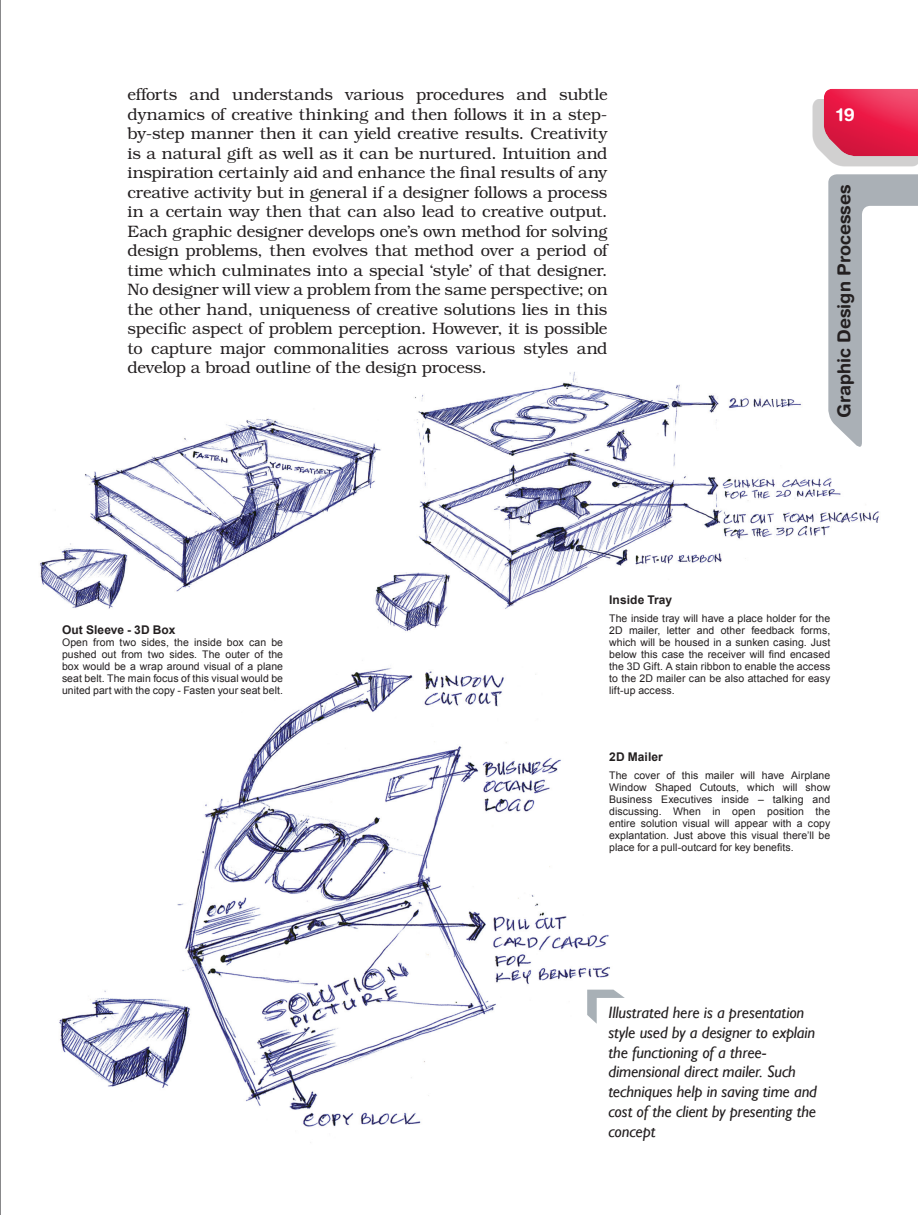
<style>
.page{position:relative;width:918px;height:1215px;background:#fff}
.page>*{position:absolute;margin:0;border:0;box-sizing:border-box;transform-origin:0 0}
.t1{font:700 18px "Helvetica Rounded LT Std";color:#231f20}
.t2{font:700 18px "Helvetica Rounded LT Std";color:#fff}
.t3{font:300 16.5px/19.5px "Bookman Std";letter-spacing:-.02em;color:#231f20;text-align:justify}
.t4{font:italic 16.5px/19.8px "Gill Sans";letter-spacing:-.01em;color:#231f20}
.t5{font:700 12px "Arial";letter-spacing:.01em;color:#231f20}
.t6{font:10.5px/12px "Arial";letter-spacing:.005em;color:#231f20;text-align:justify}
</style>
<div class="page">
<svg style="left:828px;top:174px;width:90px;height:198px"></svg>
<div style="left:813px;top:99px;width:105px;height:67px;background:#231f20;opacity:.21"></div>
<div style="left:824px;top:88px;width:94px;height:70px;background:#231f20;opacity:.22"></div>
<hr style="left:0;top:0;width:1px;height:1215px;background:#616164">
<img style="left:39px;top:372px;width:840px;height:260px">
<img style="left:59px;top:668px;width:555px;height:475px">
<svg style="left:587px;top:990px;width:38px;height:34px"></svg>
<p class="t3" style="left:128px;top:85px;width:482px">efforts and understands various procedures and subtle dynamics of creative thinking and then follows it in a step&shy;by-step manner then it can yield creative results. Creativity is a natural gift as well as it can be nurtured. Intuition and inspiration certainly aid and enhance the final results of any creative activity but in general if a designer follows a process in a certain way then that can also lead to creative output.<br>Each graphic designer develops one’s own method for solving design problems, then evolves that method over a period of time which culminates into a special ‘style’ of that designer.<br>No designer will view a problem from the same perspective; on the other hand, uniqueness of creative solutions lies in this specific aspect of problem perception. However, it is possible to capture major commonalities across various styles and develop a broad outline of the design process.</p>
<p class="t2" style="left:837px;top:103px;width:20px">19</p>
<p class="t1" style="left:833px;top:418px;width:235px;rotate:-90deg">Graphic Design Processes</p>
<p class="t5" style="left:62px;top:622px;width:115px">Out Sleeve - 3D Box</p>
<p class="t6" style="left:62px;top:636px;width:223px">Open from two sides, the inside box can be pushed out from two sides. The outer of the box would be a wrap around visual of a plane seat belt. The main focus of this visual would be united part with the copy - Fasten your seat belt.</p>
<p class="t5" style="left:609px;top:592px;width:64px">Inside Tray</p>
<p class="t6" style="left:609px;top:612px;width:223px">The inside tray will have a place holder for the 2D mailer, letter and other feedback forms, which will be housed in a sunken casing. Just below this case the receiver will find encased the 3D Gift. A stain ribbon to enable the access to the 2D mailer can be also attached for easy lift-up access.</p>
<p class="t5" style="left:609px;top:749px;width:55px">2D Mailer</p>
<p class="t6" style="left:609px;top:769px;width:223px">The cover of this mailer will have Airplane Window Shaped Cutouts, which will show Business Executives inside – talking and discussing. When in open position the entire solution visual will appear with a copy explantation. Just above this visual there’ll be place for a pull-outcard for key benefits.</p>
<p class="t4" style="left:608px;top:1003px;width:210px">Illustrated here is a presentation style used by a designer to explain the functioning of a three&shy;dimensional direct mailer. Such techniques help in saving time and cost of the client by presenting the concept</p>
</div>
